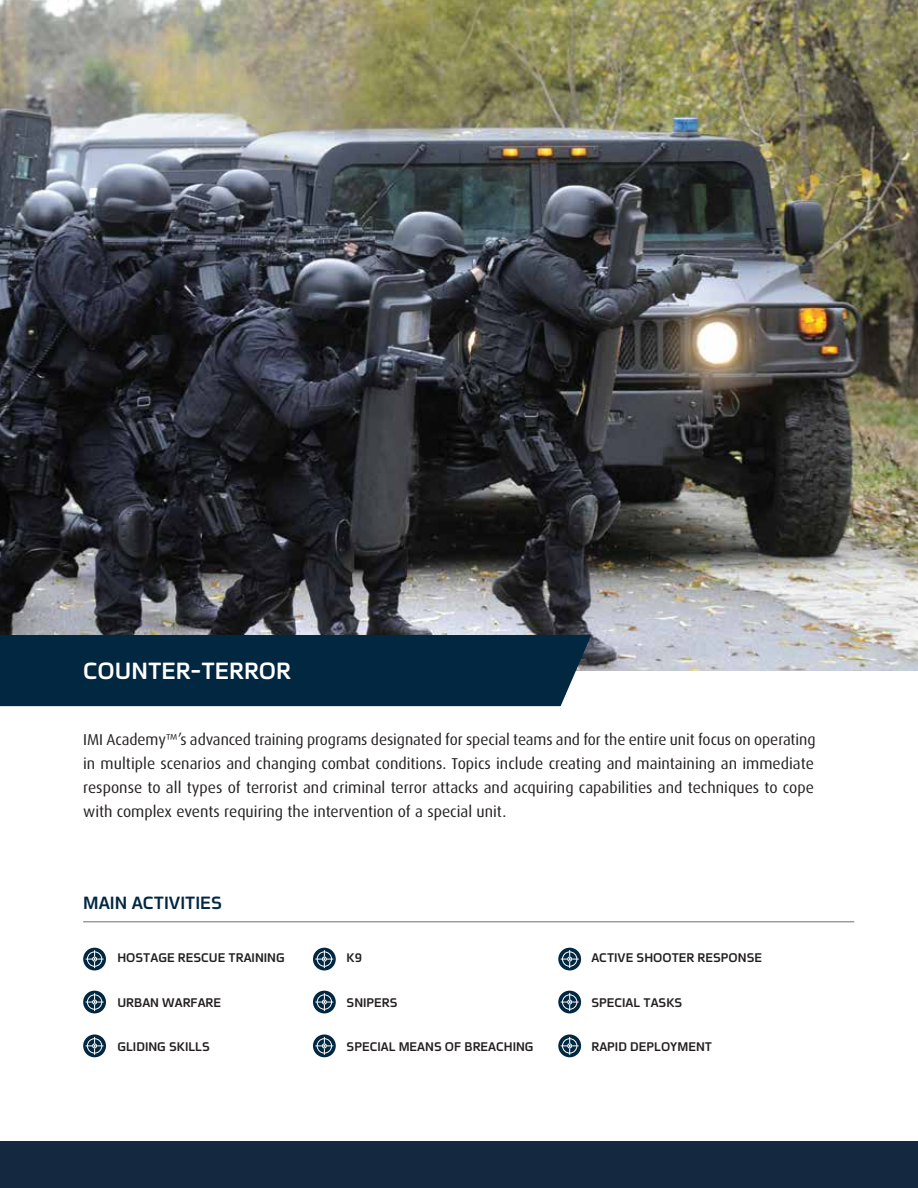
<style>
.page{position:relative;width:918px;height:1188px;background:#fff}
.page>*{position:absolute;margin:0;border:0;box-sizing:border-box;transform-origin:0 0}
.t1{font:700 25.5px "Fb Spoiler Eng";color:#fff}
.t2{font:700 19.35px "Fb Spoiler Eng";color:#012741}
.t3{font:15.75px/24px "Dax";color:#231f20;text-align:justify}
.t4{font:700 13.65px "Fb Spoiler Eng";color:#231f20}
</style>
<div class="page">
<img style="left:0;top:0;width:918px;height:671px">
<div style="left:83px;top:948px;width:23px;height:22px;background:#012741;border-radius:50%"></div>
<svg style="left:86px;top:950px;width:18px;height:18px"></svg>
<div style="left:313px;top:948px;width:23px;height:22px;background:#012741;border-radius:50%"></div>
<svg style="left:315px;top:950px;width:18px;height:18px"></svg>
<div style="left:558px;top:948px;width:23px;height:22px;background:#012741;border-radius:50%"></div>
<svg style="left:561px;top:950px;width:18px;height:18px"></svg>
<div style="left:83px;top:991px;width:23px;height:22px;background:#012741;border-radius:50%"></div>
<svg style="left:86px;top:993px;width:18px;height:18px"></svg>
<div style="left:313px;top:991px;width:23px;height:22px;background:#012741;border-radius:50%"></div>
<svg style="left:315px;top:993px;width:18px;height:18px"></svg>
<div style="left:558px;top:991px;width:23px;height:22px;background:#012741;border-radius:50%"></div>
<svg style="left:561px;top:993px;width:18px;height:18px"></svg>
<svg style="left:83px;top:1034px;width:23px;height:23px"></svg>
<svg style="left:86px;top:1037px;width:18px;height:18px"></svg>
<svg style="left:313px;top:1034px;width:23px;height:23px"></svg>
<svg style="left:315px;top:1037px;width:18px;height:18px"></svg>
<svg style="left:558px;top:1034px;width:23px;height:23px"></svg>
<svg style="left:561px;top:1037px;width:18px;height:18px"></svg>
<div style="left:0;top:635px;width:591px;height:71px;background:#012741"></div>
<hr style="left:83px;top:921px;width:771px;height:1px;background:#6d6e71">
<div style="left:0;top:1141px;width:918px;height:47px;background:#142940"></div>
<h1 class="t1" style="left:83px;top:658px;width:209px">COUNTER-TERROR</h1>
<p class="t3" style="left:83px;top:728px;width:734px">IMI Academy™’s advanced training programs designated for special teams and for the entire unit focus on operating in multiple scenarios and changing combat conditions. Topics include creating and maintaining an immediate response to all types of terrorist and criminal terror attacks and acquiring capabilities and techniques to cope with complex events requiring the intervention of a special unit.</p>
<p class="t2" style="left:83px;top:893px;width:140px">MAIN ACTIVITIES</p>
<p class="t4" style="left:117px;top:951px;width:169px">HOSTAGE RESCUE TRAINING</p>
<p class="t4" style="left:117px;top:996px;width:105px">URBAN WARFARE</p>
<p class="t4" style="left:117px;top:1040px;width:94px">GLIDING SKILLS</p>
<p class="t4" style="left:347px;top:951px;width:17px">K9</p>
<p class="t4" style="left:347px;top:996px;width:53px">SNIPERS</p>
<p class="t4" style="left:591px;top:951px;width:172px">ACTIVE SHOOTER RESPONSE</p>
<p class="t4" style="left:591px;top:996px;width:92px">SPECIAL TASKS</p>
<p class="t4" style="left:347px;top:1040px;width:189px">SPECIAL MEANS OF BREACHING</p>
<p class="t4" style="left:591px;top:1040px;width:122px">RAPID DEPLOYMENT</p>
</div>
